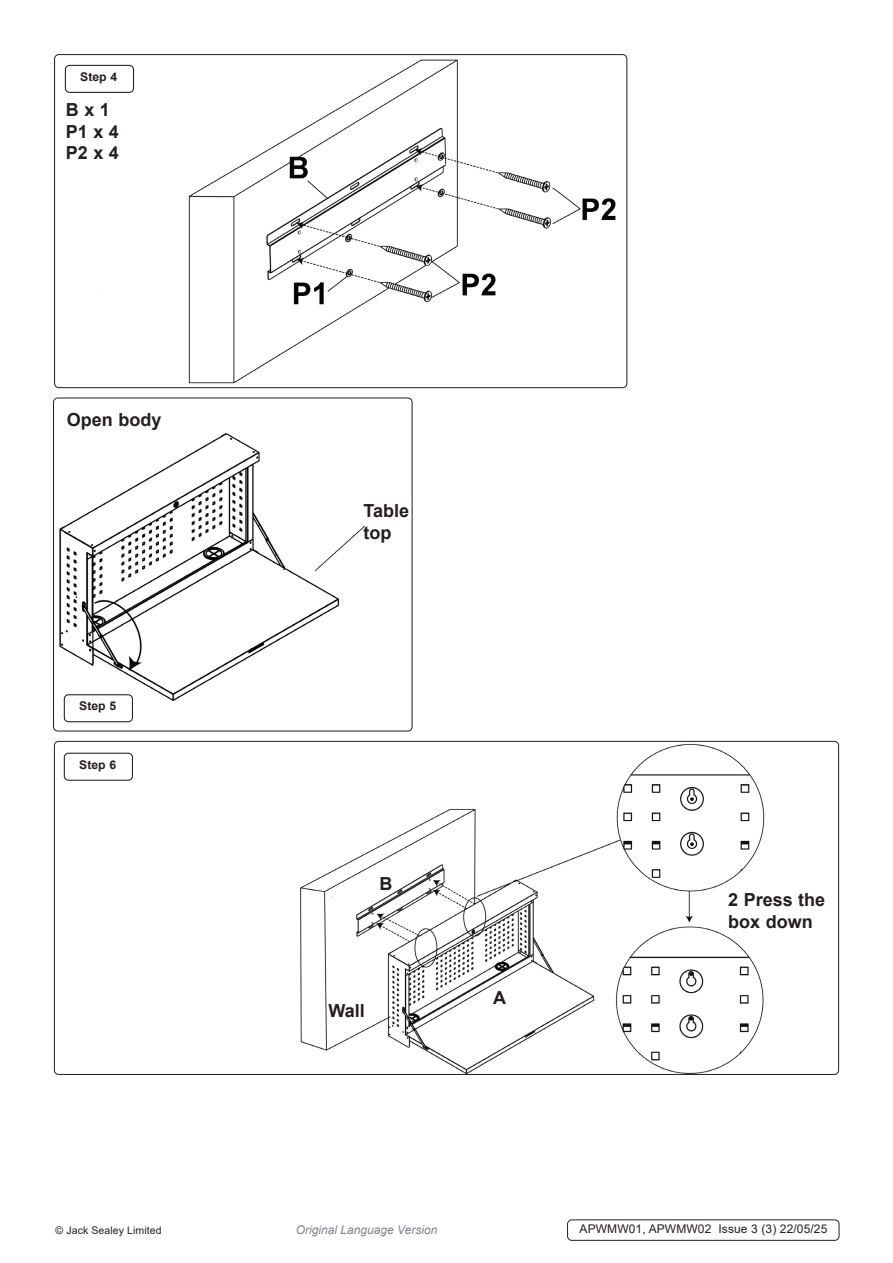
<style>
.page{position:relative;width:893px;height:1263px;background:#fff}
.page>*{position:absolute;margin:0;border:0;box-sizing:border-box;transform-origin:0 0}
.t1{font:700 18px/21.6px "Arial";color:#231f20}
.Body__Footer{font:12px "Arial";letter-spacing:.01em;color:#231f20}
.t2{font:italic 12px "Arial";color:#808285}
.t3{font:700 12px "Arial";color:#231f20}
.Body__Justified__7pt{font:10.5px "Arial";letter-spacing:.01em;color:#231f20}
</style>
<div class="page">
<img style="left:64px;top:59px;width:552px;height:325px">
<img style="left:59px;top:433px;width:306px;height:272px">
<div style="left:53px;top:398px;width:359px;height:333px;border:1px solid #231f20;border-radius:4px"></div>
<img style="left:128px;top:743px;width:637px;height:330px">
<div style="left:65px;top:65px;width:69px;height:27px;background:#fff;border-radius:4px"></div>
<div style="left:65px;top:65px;width:69px;height:28px;border:1px solid #231f20;border-radius:4px"></div>
<div style="left:64px;top:695px;width:68px;height:27px;background:#fff;border-radius:4px"></div>
<div style="left:64px;top:694px;width:69px;height:28px;border:1px solid #231f20;border-radius:4px"></div>
<div style="left:64px;top:753px;width:68px;height:27px;background:#fff;border-radius:4px"></div>
<div style="left:64px;top:753px;width:69px;height:28px;border:1px solid #231f20;border-radius:4px"></div>
<div style="left:567px;top:1219px;width:272px;height:22px;border:1px solid #231f20;border-radius:4px"></div>
<p class="t3" style="left:80px;top:68px;width:38px">Step 4</p>
<p class="t1" style="left:66px;top:99px;width:46px">B x 1</p>
<p class="t1" style="left:66px;top:121px;width:55px">P1 x 4</p>
<p class="t1" style="left:66px;top:142px;width:55px">P2 x 4</p>
<p class="t1" style="left:67px;top:409px;width:96px">Open body</p>
<p class="t3" style="left:79px;top:697px;width:38px">Step 5</p>
<p class="t3" style="left:79px;top:756px;width:38px">Step 6</p>
<p class="t1" style="left:364px;top:500px;width:47px">Table</p>
<p class="t1" style="left:364px;top:522px;width:29px">top</p>
<p class="t1" style="left:379px;top:873px;width:14px">B</p>
<p class="t1" style="left:328px;top:1000px;width:38px">Wall</p>
<p class="t1" style="left:493px;top:987px;width:14px">A</p>
<p class="t1" style="left:728px;top:889px;width:99px">2 Press the box down</p>
<p class="Body__Justified__7pt" style="left:56px;top:1223px;width:108px">© Jack Sealey Limited</p>
<p class="t2" style="left:296px;top:1222px;width:143px">Original Language Version</p>
<p class="Body__Footer" style="left:579px;top:1221px;width:250px">APWMW01, APWMW02 Issue 3 (3) 22/05/25</p>
</div>
